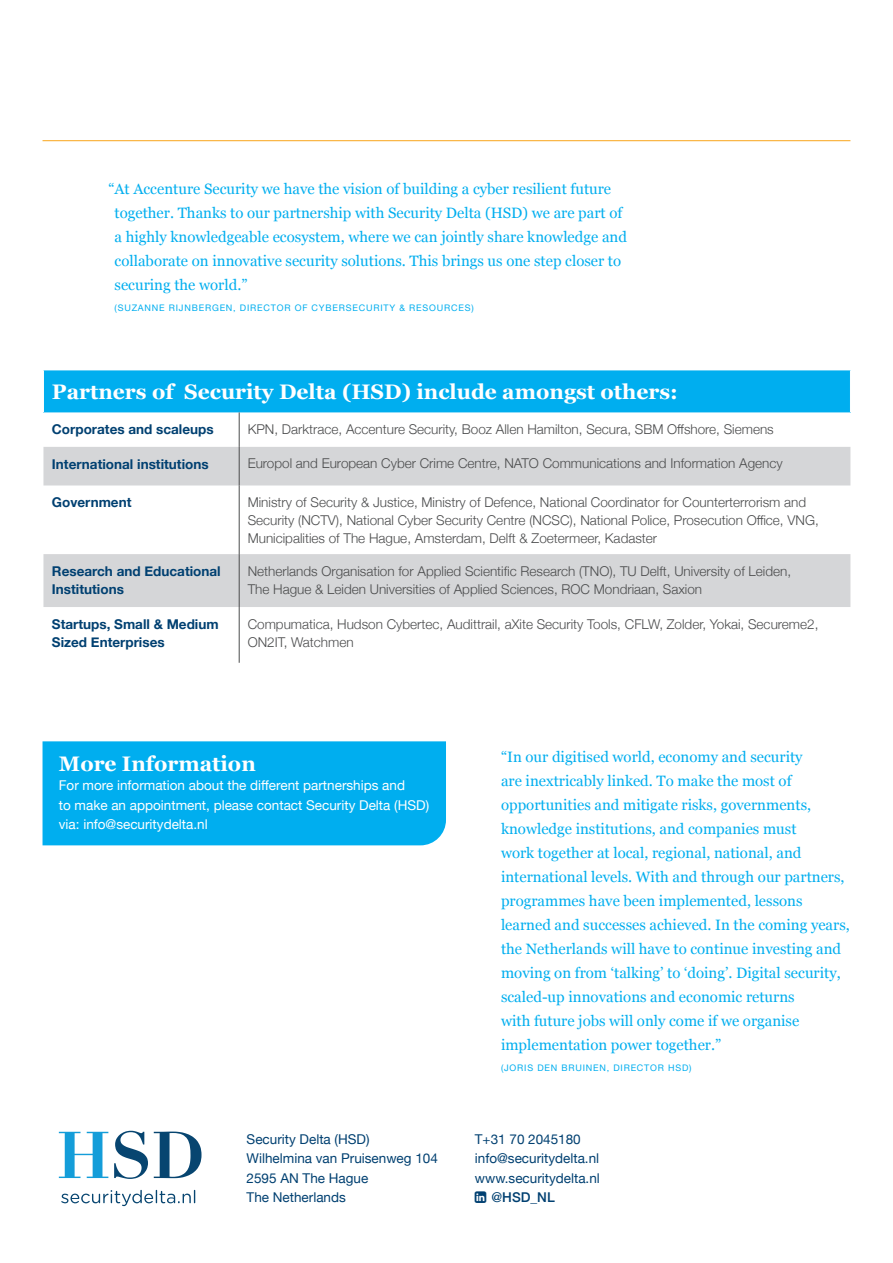
<style>
.page{position:relative;width:893px;height:1263px;background:#fff}
.page>*{position:absolute;margin:0;border:0;box-sizing:border-box;transform-origin:0 0}
.t1{font:700 21px "Georgia";color:#fff}
.t2{font:15px/24px "Georgia";color:#00aeef}
.t3{font:300 13.5px/18px "Helvetica Neue";color:#4b4c4d}
.t4{font:700 13.5px/18px "Helvetica Neue";color:#004071}
.Pa0{font:13.5px "Helvetica Neue";color:#004071}
.Tabeltekst{font:13.5px/19.5px "Helvetica Neue";color:#fff}
.Pa0-2{font:500 13.5px "Helvetica Neue";color:#004071}
.t5{font:9px "Helvetica Neue";letter-spacing:.09em;color:#00aeef}
</style>
<div class="page">
<div style="left:43px;top:741px;width:403px;height:104px;background:#00aeef"></div>
<div style="left:43px;top:370px;width:807px;height:42px;background:#00aeef"></div>
<svg style="left:43px;top:412px;width:807px;height:251px"></svg>
<svg style="left:43px;top:447px;width:807px;height:160px;fill:#d5d6d8"></svg>
<hr style="left:43px;top:370px;width:1px;height:42px;background:#fff">
<hr style="left:239px;top:412px;width:1px;height:35px;background:#4b4c4d">
<hr style="left:239px;top:447px;width:1px;height:38px;background:#4b4c4d">
<hr style="left:239px;top:485px;width:1px;height:69px;background:#4b4c4d">
<hr style="left:239px;top:554px;width:1px;height:53px;background:#4b4c4d">
<hr style="left:239px;top:607px;width:1px;height:56px;background:#4b4c4d">
<hr style="left:43px;top:140px;width:807px;height:1px;background:#f9a51b">
<svg style="left:61px;top:1190px;width:134px;height:16px"></svg>
<svg style="left:114px;top:1131px;width:34px;height:48px"></svg>
<svg style="left:154px;top:1131px;width:47px;height:47px"></svg>
<svg style="left:59px;top:1132px;width:49px;height:46px"></svg>
<p class="t2" style="left:115px;top:176px;width:514px;text-indent:-6px">“At Accenture Security we have the vision of building a cyber resilient future together. Thanks to our partnership with Security Delta (HSD) we are part of a highly knowledgeable ecosystem, where we can jointly share knowledge and collaborate on innovative security solutions. This brings us one step closer to securing the world.”</p>
<p class="t5" style="left:115px;top:301px;width:361px">(SUZANNE RIJNBERGEN, DIRECTOR OF CYBERSECURITY &amp; RESOURCES)</p>
<p class="t1" style="left:52px;top:375px;width:627px">Partners of Security Delta (HSD) include amongst others:</p>
<p class="t4" style="left:52px;top:421px;width:163px">Corporates and scaleups</p>
<p class="t3" style="left:248px;top:419px;width:528px">KPN, Darktrace, Accenture Security, Booz Allen Hamilton, Secura, SBM Offshore, Siemens</p>
<p class="t4" style="left:52px;top:455px;width:158px">International institutions</p>
<p class="t3" style="left:248px;top:454px;width:537px">Europol and European Cyber Crime Centre, NATO Communications and Information Agency</p>
<p class="t4" style="left:52px;top:494px;width:81px">Government</p>
<p class="t3" style="left:248px;top:492px;width:573px">Ministry of Security &amp; Justice, Ministry of Defence, National Coordinator for Counterterrorism and<br>Security (NCTV), National Cyber Security Centre (NCSC), National Police, Prosecution Office, VNG,<br>Municipalities of The Hague, Amsterdam, Delft &amp; Zoetermeer, Kadaster</p>
<p class="t4" style="left:52px;top:562px;width:170px">Research and Educational<br>Institutions</p>
<p class="t3" style="left:248px;top:561px;width:545px">Netherlands Organisation for Applied Scientific Research (TNO), TU Delft, University of Leiden,<br>The Hague &amp; Leiden Universities of Applied Sciences, ROC Mondriaan, Saxion</p>
<p class="t4" style="left:52px;top:615px;width:168px">Startups, Small &amp; Medium<br>Sized Enterprises</p>
<p class="t3" style="left:248px;top:614px;width:572px">Compumatica, Hudson Cybertec, Audittrail, aXite Security Tools, CFLW, Zolder, Yokai, Secureme2,<br>ON2IT, Watchmen</p>
<p class="t1" style="left:59px;top:748px;width:198px">More Information</p>
<p class="Tabeltekst" style="left:59px;top:776px;width:372px">For more information about the different partnerships and<br>to make an appointment, please contact Security Delta (HSD) via: info@securitydelta.nl</p>
<p class="Pa0" style="left:247px;top:1129px;width:124px">Security Delta (HSD)</p>
<p class="Pa0" style="left:247px;top:1148px;width:193px">Wilhelmina van Pruisenweg 104</p>
<p class="Pa0" style="left:247px;top:1168px;width:123px">2595 AN The Hague</p>
<p class="Pa0" style="left:247px;top:1187px;width:101px">The Netherlands</p>
<p class="t2" style="left:501px;top:744px;width:350px">“In our digitised world, economy and security<br>are inextricably linked. To make the most of opportunities and mitigate risks, governments, knowledge institutions, and companies must<br>work together at local, regional, national, and international levels. With and through our partners, programmes have been implemented, lessons learned and successes achieved. In the coming years, the Netherlands will have to continue investing and moving on from ‘talking’ to ‘doing’. Digital security, scaled-up innovations and economic returns<br>with future jobs will only come if we organise implementation power together.”</p>
<p class="t5" style="left:501px;top:1061px;width:192px">(JORIS DEN BRUINEN, DIRECTOR HSD)</p>
<p class="Pa0" style="left:475px;top:1129px;width:107px">T+31 70 2045180</p>
<p class="Pa0" style="left:475px;top:1148px;width:126px">info@securitydelta.nl</p>
<p class="Pa0" style="left:475px;top:1168px;width:126px">www.securitydelta.nl</p>
<p class="Pa0-2" style="left:491px;top:1186px;width:65px">@HSD_NL</p>
</div>
